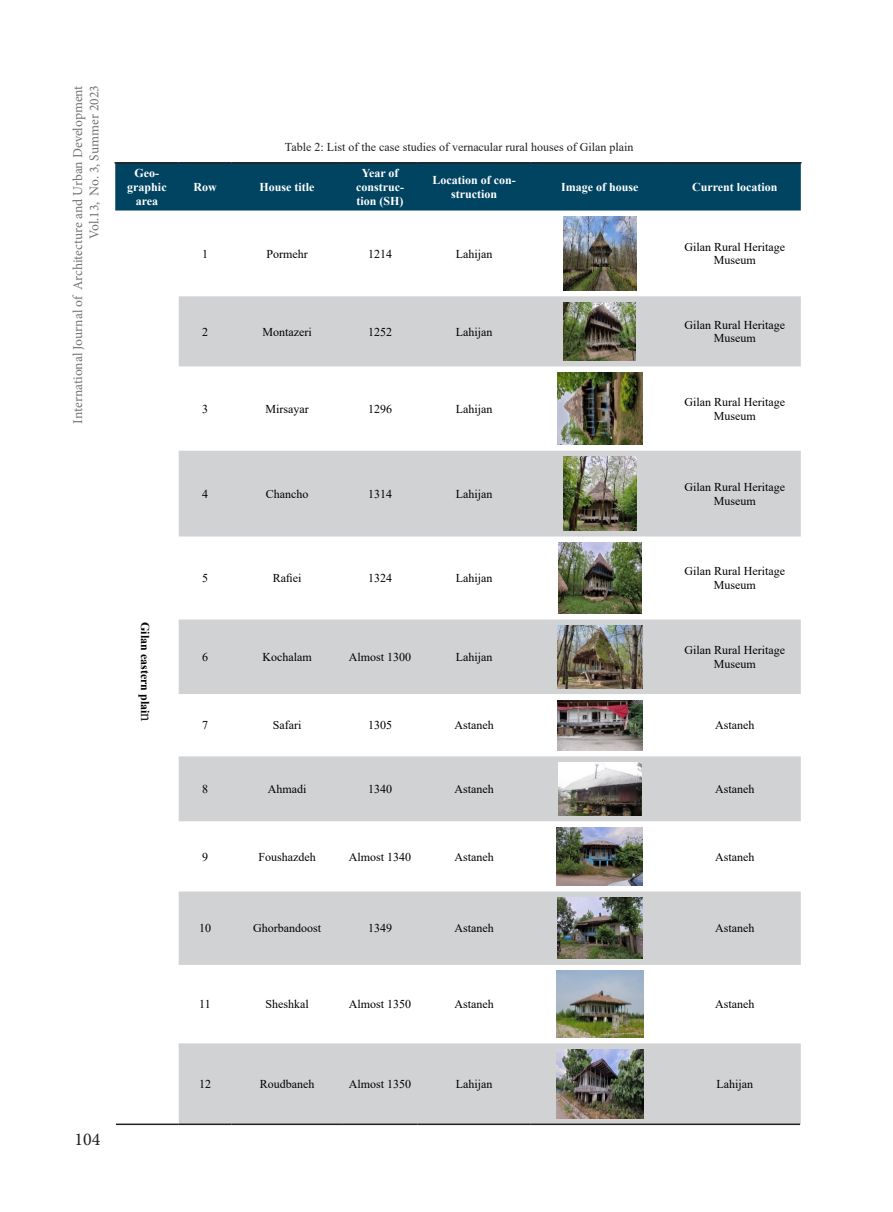
<style>
.page{position:relative;width:893px;height:1212px;background:#fff}
.page>*{position:absolute;margin:0;border:0;box-sizing:border-box;transform-origin:0 0}
.t1{font:18px "Minion Pro";color:#231f20}
.t2{font:13.5px/16.2px "Minion Pro";letter-spacing:-.005em;color:#737370;text-align:right}
.t3{font:12px/13.8px "Times New Roman";color:#000;text-align:center}
.t4{font:700 12px/13.8px "Times New Roman";color:#fff;text-align:center}
.abstract{font:12px "Times New Roman";color:#231f20}
.t5{font:700 12px "Times New Roman";color:#000}
.s1{font-weight:400;font-size:16.5px;color:#231f20}
</style>
<div class="page">
<div style="left:115px;top:164px;width:686px;height:46px;background:#004462"></div>
<svg style="left:179px;top:296px;width:622px;height:828px;fill:#d1d2d4"></svg>
<hr style="left:115px;top:162px;width:64px;height:2px;background:#231f20">
<hr style="left:179px;top:162px;width:52px;height:2px;background:#231f20">
<hr style="left:231px;top:162px;width:112px;height:2px;background:#231f20">
<hr style="left:343px;top:162px;width:74px;height:2px;background:#231f20">
<hr style="left:417px;top:162px;width:114px;height:2px;background:#231f20">
<hr style="left:531px;top:162px;width:138px;height:2px;background:#231f20">
<hr style="left:669px;top:162px;width:132px;height:2px;background:#231f20">
<hr style="left:116px;top:1123px;width:63px;height:2px;background:#231f20">
<hr style="left:179px;top:1123px;width:52px;height:2px;background:#231f20">
<hr style="left:231px;top:1123px;width:112px;height:2px;background:#231f20">
<hr style="left:343px;top:1123px;width:74px;height:2px;background:#231f20">
<hr style="left:417px;top:1123px;width:114px;height:2px;background:#231f20">
<hr style="left:531px;top:1123px;width:138px;height:2px;background:#231f20">
<hr style="left:669px;top:1123px;width:131px;height:2px;background:#231f20">
<img style="left:564px;top:216px;width:72px;height:74px">
<img style="left:564px;top:302px;width:72px;height:58px">
<img style="left:557px;top:372px;width:86px;height:73px">
<img style="left:564px;top:457px;width:72px;height:73px">
<img style="left:559px;top:542px;width:82px;height:71px">
<img style="left:557px;top:625px;width:85px;height:63px">
<img style="left:557px;top:700px;width:85px;height:50px">
<img style="left:558px;top:762px;width:83px;height:53px">
<img style="left:557px;top:827px;width:86px;height:58px">
<img style="left:557px;top:897px;width:85px;height:62px">
<img style="left:557px;top:971px;width:86px;height:66px">
<img style="left:556px;top:1049px;width:87px;height:69px">
<p class="t2" style="left:70px;top:423px;width:339px;rotate:-90deg">International Journal of Architecture and Urban Development<br>Vol.13, No. 3, Summer 2023</p>
<p class="t4" style="left:127px;top:166px;width:41px">Geo&shy;graphic area</p>
<p class="t5" style="left:154px;top:622px;width:101px;rotate:90deg">Gilan eastern plai<span class="s1">n</span></p>
<p class="abstract" style="left:285px;top:138px;width:350px">Table 2: List of the case studies of vernacular rural houses of Gilan plain</p>
<p class="t4" style="left:193px;top:179px;width:25px">Row</p>
<p class="t4" style="left:260px;top:179px;width:56px">House title</p>
<p class="t4" style="left:356px;top:166px;width:49px">Year of construc&shy;tion (SH)</p>
<p class="t4" style="left:432px;top:173px;width:85px">Location of con&shy;struction</p>
<p class="t4" style="left:561px;top:179px;width:79px">Image of house</p>
<p class="t4" style="left:692px;top:179px;width:87px">Current location</p>
<p class="t3" style="left:202px;top:246px;width:7px">1</p>
<p class="t3" style="left:266px;top:246px;width:43px">Pormehr</p>
<p class="t3" style="left:368px;top:246px;width:25px">1214</p>
<p class="t3" style="left:456px;top:246px;width:38px">Lahijan</p>
<p class="t3" style="left:685px;top:239px;width:102px">Gilan Rural Heritage<br>Museum</p>
<p class="t3" style="left:202px;top:324px;width:7px">2</p>
<p class="t3" style="left:262px;top:324px;width:51px">Montazeri</p>
<p class="t3" style="left:368px;top:324px;width:25px">1252</p>
<p class="t3" style="left:456px;top:324px;width:38px">Lahijan</p>
<p class="t3" style="left:685px;top:317px;width:102px">Gilan Rural Heritage<br>Museum</p>
<p class="t3" style="left:202px;top:401px;width:7px">3</p>
<p class="t3" style="left:265px;top:401px;width:45px">Mirsayar</p>
<p class="t3" style="left:368px;top:401px;width:25px">1296</p>
<p class="t3" style="left:456px;top:401px;width:38px">Lahijan</p>
<p class="t3" style="left:685px;top:394px;width:102px">Gilan Rural Heritage<br>Museum</p>
<p class="t3" style="left:202px;top:486px;width:7px">4</p>
<p class="t3" style="left:266px;top:486px;width:44px">Chancho</p>
<p class="t3" style="left:368px;top:486px;width:25px">1314</p>
<p class="t3" style="left:456px;top:486px;width:38px">Lahijan</p>
<p class="t3" style="left:685px;top:480px;width:102px">Gilan Rural Heritage<br>Museum</p>
<p class="t3" style="left:202px;top:571px;width:7px">5</p>
<p class="t3" style="left:273px;top:571px;width:30px">Rafiei</p>
<p class="t3" style="left:368px;top:571px;width:25px">1324</p>
<p class="t3" style="left:456px;top:571px;width:38px">Lahijan</p>
<p class="t3" style="left:685px;top:564px;width:102px">Gilan Rural Heritage<br>Museum</p>
<p class="t3" style="left:202px;top:650px;width:7px">6</p>
<p class="t3" style="left:262px;top:650px;width:51px">Kochalam</p>
<p class="t3" style="left:349px;top:650px;width:64px">Almost 1300</p>
<p class="t3" style="left:456px;top:650px;width:38px">Lahijan</p>
<p class="t3" style="left:685px;top:643px;width:102px">Gilan Rural Heritage<br>Museum</p>
<p class="t3" style="left:202px;top:718px;width:7px">7</p>
<p class="t3" style="left:273px;top:718px;width:30px">Safari</p>
<p class="t3" style="left:368px;top:718px;width:25px">1305</p>
<p class="t3" style="left:454px;top:718px;width:41px">Astaneh</p>
<p class="t3" style="left:715px;top:718px;width:41px">Astaneh</p>
<p class="t3" style="left:202px;top:782px;width:7px">8</p>
<p class="t3" style="left:268px;top:782px;width:40px">Ahmadi</p>
<p class="t3" style="left:368px;top:782px;width:25px">1340</p>
<p class="t3" style="left:454px;top:782px;width:41px">Astaneh</p>
<p class="t3" style="left:715px;top:782px;width:41px">Astaneh</p>
<p class="t3" style="left:202px;top:849px;width:7px">9</p>
<p class="t3" style="left:258px;top:849px;width:59px">Foushazdeh</p>
<p class="t3" style="left:349px;top:849px;width:64px">Almost 1340</p>
<p class="t3" style="left:454px;top:849px;width:41px">Astaneh</p>
<p class="t3" style="left:715px;top:849px;width:41px">Astaneh</p>
<p class="t3" style="left:199px;top:921px;width:13px">10</p>
<p class="t3" style="left:253px;top:921px;width:69px">Ghorbandoost</p>
<p class="t3" style="left:368px;top:921px;width:25px">1349</p>
<p class="t3" style="left:454px;top:921px;width:41px">Astaneh</p>
<p class="t3" style="left:715px;top:921px;width:41px">Astaneh</p>
<p class="t3" style="left:199px;top:997px;width:13px">11</p>
<p class="t3" style="left:265px;top:997px;width:45px">Sheshkal</p>
<p class="t3" style="left:349px;top:997px;width:64px">Almost 1350</p>
<p class="t3" style="left:454px;top:997px;width:41px">Astaneh</p>
<p class="t3" style="left:715px;top:997px;width:41px">Astaneh</p>
<h1 class="t1" style="left:74px;top:1127px;width:27px">104</h1>
<p class="t3" style="left:199px;top:1077px;width:13px">12</p>
<p class="t3" style="left:260px;top:1077px;width:56px">Roudbaneh</p>
<p class="t3" style="left:349px;top:1077px;width:64px">Almost 1350</p>
<p class="t3" style="left:456px;top:1077px;width:38px">Lahijan</p>
<p class="t3" style="left:717px;top:1077px;width:38px">Lahijan</p>
</div>
